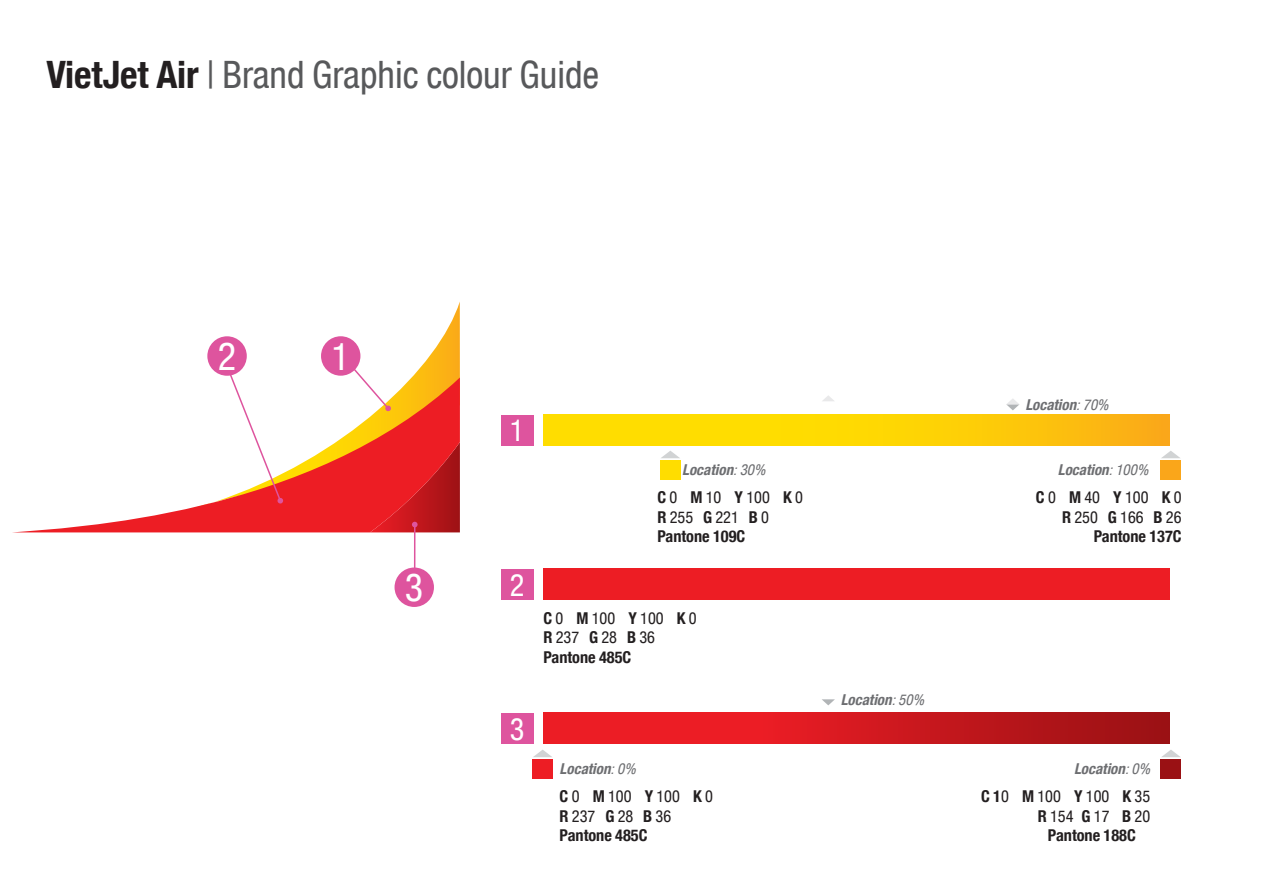
<style>
.page{position:relative;width:1263px;height:893px;background:#fff}
.page>*{position:absolute;margin:0;border:0;box-sizing:border-box;transform-origin:0 0}
.t1{font:38.1px "Helvetica Neue Condensed VO";color:#fff}
.t2{font:37.8px "Helvetica Neue Condensed VO";color:#58595b}
.t3{font:30.45px "Helvetica Neue Condensed VO";color:#fff}
.t4{font:700 16.35px/19.5px "Helvetica Neue Condensed VO";color:#231f20}
.t5{font:16.35px "Helvetica Neue Condensed VO";color:#231f20}
.t6{font:italic 700 15px "Helvetica Neue Condensed VO";color:#6d6e71}
.s1{font-weight:700;color:#231f20}
.s2{font-weight:400}
.s3{font-weight:700}
</style>
<div class="page">
<svg style="left:207px;top:302px;width:253px;height:75px"></svg>
<svg style="left:18px;top:377px;width:442px;height:155px"></svg>
<div style="left:321px;top:336px;width:39px;height:40px;background:#de549e;border-radius:50%"></div>
<div style="left:543px;top:569px;width:627px;height:31px;background:#ed1d24"></div>
<div style="left:501px;top:415px;width:32px;height:31px;background:#de549e"></div>
<div style="left:501px;top:570px;width:32px;height:30px;background:#de549e"></div>
<div style="left:501px;top:713px;width:32px;height:31px;background:#de549e"></div>
<svg style="left:348px;top:363px;width:43px;height:48px"></svg>
<svg style="left:223px;top:358px;width:60px;height:146px"></svg>
<div style="left:207px;top:336px;width:40px;height:40px;background:#de549e;border-radius:50%"></div>
<hr style="left:414px;top:524px;width:1px;height:66px;background:#de549e">
<svg style="left:370px;top:442px;width:90px;height:90px"></svg>
<div style="left:394px;top:567px;width:40px;height:40px;background:#de549e;border-radius:50%"></div>
<svg style="left:823px;top:395px;width:11px;height:6px"></svg>
<svg style="left:543px;top:414px;width:627px;height:31px"></svg>
<div style="left:1160px;top:460px;width:21px;height:20px;background:#faa61a"></div>
<svg style="left:1161px;top:451px;width:19px;height:7px"></svg>
<div style="left:660px;top:460px;width:21px;height:20px;background:#fd0"></div>
<svg style="left:661px;top:451px;width:19px;height:7px"></svg>
<svg style="left:1006px;top:399px;width:13px;height:11px"></svg>
<svg style="left:543px;top:713px;width:627px;height:31px"></svg>
<svg style="left:822px;top:699px;width:13px;height:6px"></svg>
<div style="left:532px;top:759px;width:21px;height:19px;background:#ed1d24"></div>
<svg style="left:533px;top:750px;width:19px;height:7px"></svg>
<div style="left:1160px;top:759px;width:21px;height:19px;background:#9a1114"></div>
<svg style="left:1162px;top:750px;width:18px;height:7px"></svg>
<h2 class="t2" style="left:46px;top:47px;width:554px"><span class="s1">VietJet Air</span> | Brand Graphic colour Guide</h2>
<h1 class="t1" style="left:218px;top:328px;width:20px">2</h1>
<h1 class="t1" style="left:331px;top:328px;width:20px">1</h1>
<h1 class="t1" style="left:405px;top:560px;width:20px">3</h1>
<h3 class="t3" style="left:510px;top:408px;width:16px">1</h3>
<h3 class="t3" style="left:510px;top:562px;width:16px">2</h3>
<h3 class="t3" style="left:510px;top:706px;width:16px">3</h3>
<p class="t6" style="left:1025px;top:393px;width:85px">Location<span class="s2">: 70%</span></p>
<p class="t6" style="left:682px;top:458px;width:85px">Location<span class="s2">: 30%</span></p>
<p class="t6" style="left:1058px;top:458px;width:92px">Location<span class="s2">: 100%</span></p>
<p class="t4" style="left:657px;top:486px;width:147px">C <span class="s2">0</span> M <span class="s2">10</span> Y <span class="s2">100</span> K <span class="s2">0<br></span>R <span class="s2">255</span> G <span class="s2">221</span> B <span class="s2">0<br></span>Pantone 109C</p>
<p class="t4" style="left:1036px;top:486px;width:147px;text-align:right">C <span class="s2">0</span> M <span class="s2">40</span> Y <span class="s2">100</span> K <span class="s2">0<br></span>R <span class="s2">250</span> G <span class="s2">166</span> B <span class="s2">26<br></span>Pantone 137C</p>
<p class="t4" style="left:543px;top:607px;width:155px">C <span class="s2">0</span> M <span class="s2">100</span> Y <span class="s2">100</span> K <span class="s2">0<br></span>R <span class="s2">237</span> G <span class="s2">28</span> B <span class="s2">36<br></span>Pantone 485C</p>
<p class="t6" style="left:560px;top:757px;width:78px">Location<span class="s2">: 0%</span></p>
<p class="t4" style="left:560px;top:785px;width:155px">C <span class="s2">0</span> M <span class="s2">100</span> Y <span class="s2">100</span> K <span class="s2">0<br></span>R <span class="s2">237</span> G <span class="s2">28</span> B <span class="s2">36<br></span>Pantone 485C</p>
<p class="t6" style="left:841px;top:688px;width:85px">Location<span class="s2">: 50%</span></p>
<p class="t6" style="left:1074px;top:757px;width:78px">Location<span class="s2">: 0%</span></p>
<p class="t5" style="left:981px;top:784px;width:171px"><span class="s3">C 1</span>0 <span class="s3">M</span> 100 <span class="s3">Y</span> 100 <span class="s3">K</span> 35</p>
<p class="t5" style="left:1038px;top:804px;width:114px"><span class="s3">R</span> 154 <span class="s3">G</span> 17 <span class="s3">B</span> 20</p>
<p class="t4" style="left:1048px;top:824px;width:89px">Pantone 188C</p>
</div>
